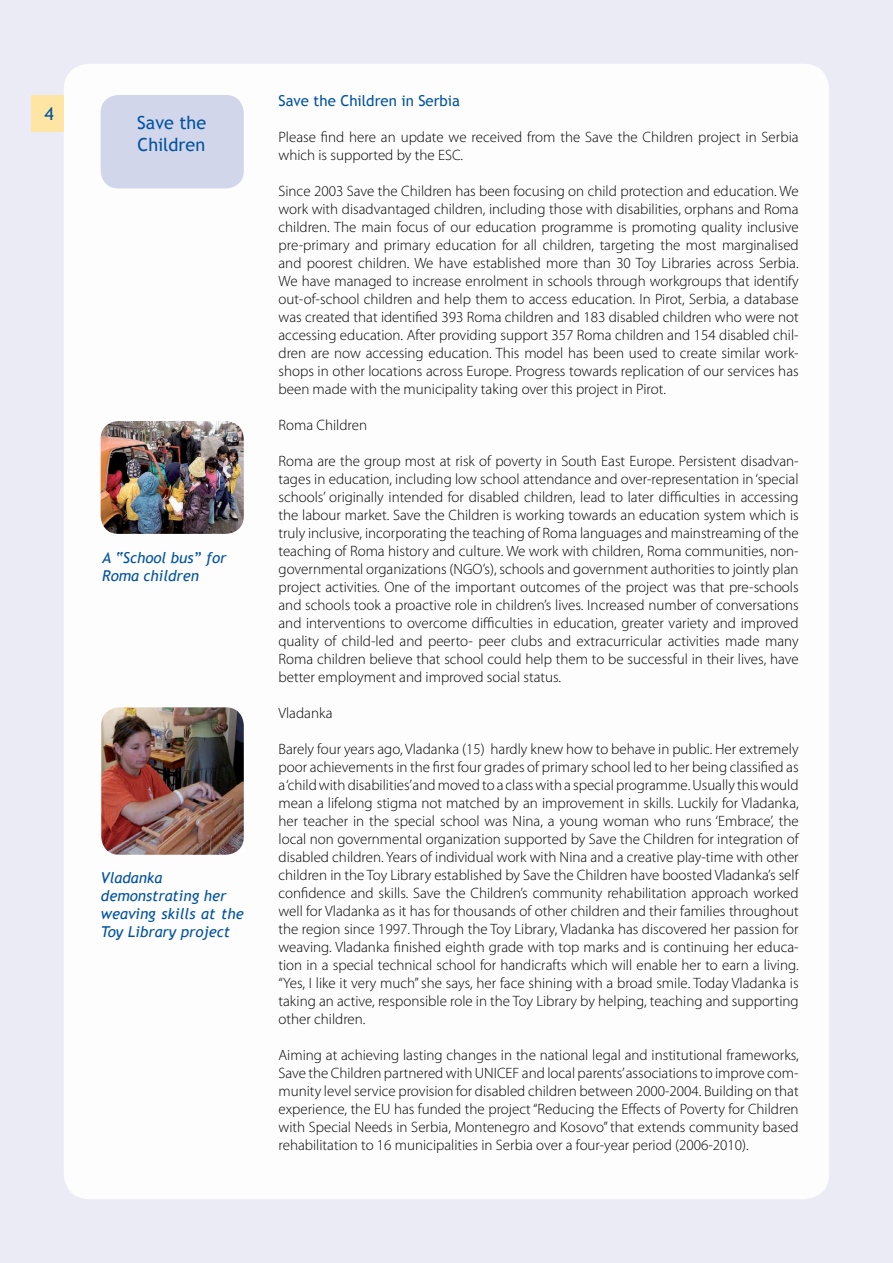
<style>
.page{position:relative;width:893px;height:1263px;background:#eaebf5}
.page>*{position:absolute;margin:0;border:0;box-sizing:border-box;transform-origin:0 0}
.t1{font:18px/21.6px "Trebuchet MS";color:#00529f}
.t2{font:300 15px/18px "Myriad Pro";color:#000;text-align:justify}
.t3{font:italic 15px/18px "Trebuchet MS";color:#00529f}
.t4{font:15px "Trebuchet MS";color:#00529f}
</style>
<div class="page">
<div style="left:64px;top:64px;width:765px;height:1135px;background:#fff;border-radius:26px"></div>
<div style="left:31px;top:95px;width:33px;height:37px;background:#ffe5a3"></div>
<div style="left:101px;top:95px;width:143px;height:93px;background:#d1d6eb;border-radius:18px"></div>
<img style="left:101px;top:707px;width:143px;height:148px;border-radius:18px">
<img style="left:101px;top:421px;width:143px;height:113px;border-radius:18px">
<p class="t1" style="left:137px;top:113px;width:70px">Save the<br>Children</p>
<p class="t3" style="left:102px;top:549px;width:126px">A “School bus” for<br>Roma children</p>
<p class="t3" style="left:101px;top:869px;width:144px">Vladanka demonstrating her weaving skills at the<br>Toy Library project</p>
<p class="t4" style="left:278px;top:92px;width:183px">Save the Children in Serbia</p>
<p class="t2" style="left:278px;top:128px;width:522px">Please find here an update we received from the Save the Children project in Serbia which is supported by the ESC.</p>
<p class="t2" style="left:278px;top:182px;width:522px">Since 2003 Save the Children has been focusing on child protection and education. We work with disadvantaged children, including those with disabilities, orphans and Roma children. The main focus of our education programme is promoting quality inclusive pre-primary and primary education for all children, targeting the most marginalised and poorest children. We have established more than 30 Toy Libraries across Serbia.<br>We have managed to increase enrolment in schools through workgroups that identify out-of-school children and help them to access education. In Pirot, Serbia, a database was created that identified 393 Roma children and 183 disabled children who were not accessing education. After providing support 357 Roma children and 154 disabled chil&shy;dren are now accessing education. This model has been used to create similar work&shy;shops in other locations across Europe. Progress towards replication of our services has been made with the municipality taking over this project in Pirot.</p>
<p class="t2" style="left:278px;top:416px;width:90px">Roma Children</p>
<p class="t2" style="left:278px;top:452px;width:522px">Roma are the group most at risk of poverty in South East Europe. Persistent disadvan&shy;tages in education, including low school attendance and over-representation in ‘special schools’ originally intended for disabled children, lead to later difficulties in accessing the labour market. Save the Children is working towards an education system which is truly inclusive, incorporating the teaching of Roma languages and mainstreaming of the teaching of Roma history and culture. We work with children, Roma communities, non&shy;governmental organizations (NGO’s), schools and government authorities to jointly plan project activities. One of the important outcomes of the project was that pre-schools and schools took a proactive role in children’s lives. Increased number of conversations and interventions to overcome difficulties in education, greater variety and improved quality of child-led and peerto- peer clubs and extracurricular activities made many Roma children believe that school could help them to be successful in their lives, have better employment and improved social status.</p>
<p class="t2" style="left:278px;top:704px;width:56px">Vladanka</p>
<p class="t2" style="left:278px;top:740px;width:522px">Barely four years ago, Vladanka (15) hardly knew how to behave in public. Her extremely poor achievements in the first four grades of primary school led to her being classified as a ‘child with disabilities’and moved to a class with a special programme. Usually this would mean a lifelong stigma not matched by an improvement in skills. Luckily for Vladanka, her teacher in the special school was Nina, a young woman who runs ‘Embrace’, the local non governmental organization supported by Save the Children for integration of disabled children. Years of individual work with Nina and a creative play-time with other children in the Toy Library established by Save the Children have boosted Vladanka’s self confidence and skills. Save the Children’s community rehabilitation approach worked well for Vladanka as it has for thousands of other children and their families throughout the region since 1997. Through the Toy Library, Vladanka has discovered her passion for weaving. Vladanka finished eighth grade with top marks and is continuing her educa&shy;tion in a special technical school for handicrafts which will enable her to earn a living. “Yes, I like it very much” she says, her face shining with a broad smile. Today Vladanka is taking an active, responsible role in the Toy Library by helping, teaching and supporting other children.</p>
<p class="t2" style="left:278px;top:1046px;width:522px">Aiming at achieving lasting changes in the national legal and institutional frameworks, Save the Children partnered with UNICEF and local parents’ associations to improve com&shy;munity level service provision for disabled children between 2000-2004. Building on that experience, the EU has funded the project “Reducing the Effects of Poverty for Children with Special Needs in Serbia, Montenegro and Kosovo” that extends community based rehabilitation to 16 municipalities in Serbia over a four-year period (2006-2010).</p>
</div>
